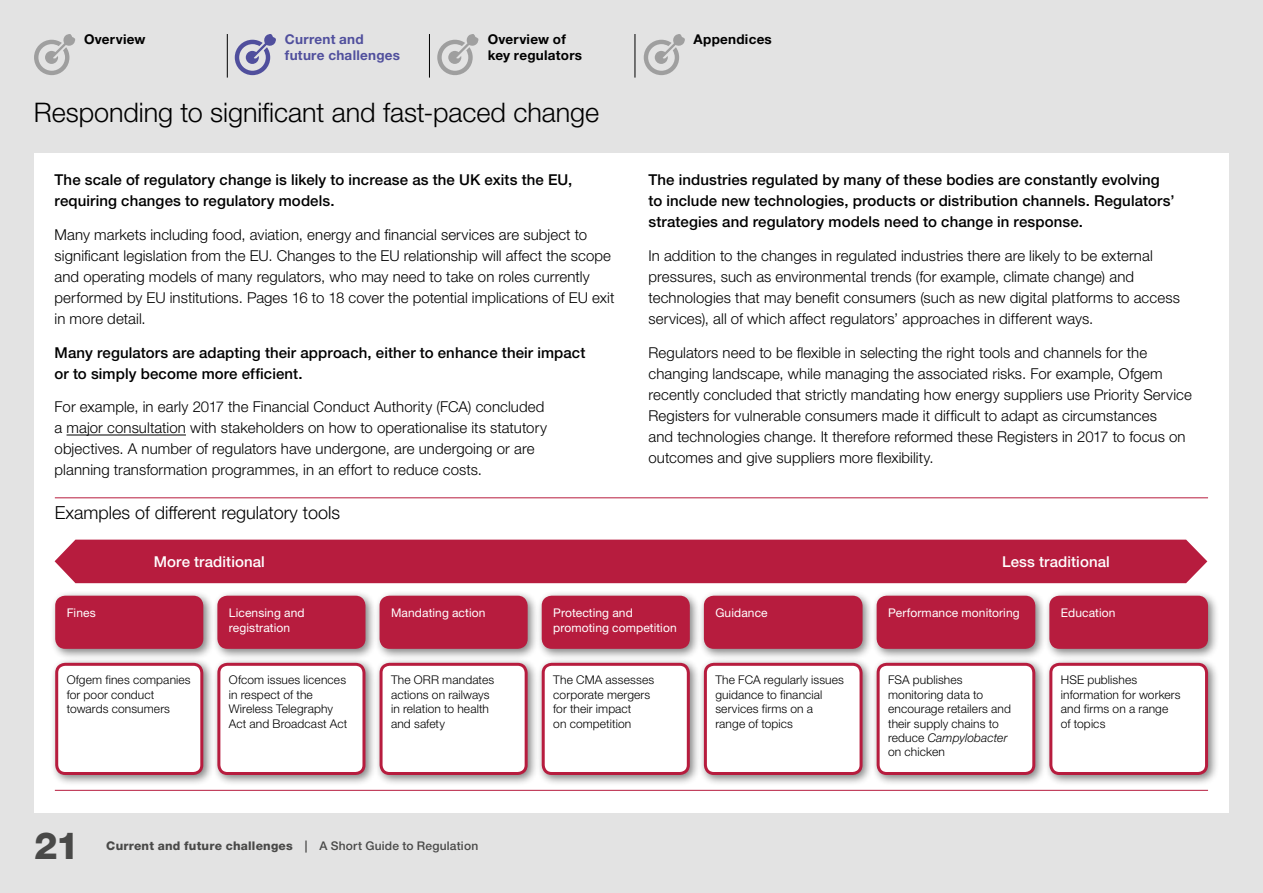
<style>
.page{position:relative;width:1263px;height:893px;background:#e3e3e3}
.page>*{position:absolute;margin:0;border:0;box-sizing:border-box;transform-origin:0 0}
.t1{font:800 37.5px "Helvetica Neue LT Std";color:#494948}
.t2{font:300 27px "Helvetica Neue LT Std";letter-spacing:-.005em;color:#000}
.t3{font:300 18px "Helvetica Neue LT Std";color:#000}
.t4{font:300 15px/21px "Helvetica Neue LT Std";letter-spacing:.005em;color:#000}
.t5{font:500 15px/21px "Helvetica Neue LT Std";letter-spacing:.005em;color:#000}
.t6{font:500 15px "Helvetica Neue LT Std";letter-spacing:.005em;color:#fff}
.t7{font:700 13.5px/16.5px "Helvetica Neue LT Std";letter-spacing:.02em;color:#000}
.t8{font:700 13.5px/16.5px "Helvetica Neue LT Std";letter-spacing:.02em;color:#504f9d}
.t9{font:300 12px/14.4px "Helvetica Neue LT Std";letter-spacing:.01em;color:#000}
.t10{font:12px/14.4px "Helvetica Neue LT Std";letter-spacing:.01em;color:#fff}
.t11{font:800 12px "Helvetica Neue LT Std";letter-spacing:.02em;color:#494948}
.s1{font-style:italic}
.s2{font-weight:500}
</style>
<div class="page">
<hr style="left:227px;top:34px;width:1px;height:44px;background:#000">
<hr style="left:429px;top:34px;width:1px;height:44px;background:#000">
<hr style="left:635px;top:34px;width:1px;height:44px;background:#000">
<svg style="left:235px;top:34px;width:41px;height:41px"></svg>
<svg style="left:437px;top:34px;width:42px;height:41px"></svg>
<svg style="left:644px;top:34px;width:41px;height:41px"></svg>
<svg style="left:34px;top:34px;width:41px;height:41px"></svg>
<div style="left:34px;top:153px;width:1195px;height:659px;background:#fff"></div>
<div style="left:55px;top:540px;width:1152px;height:43px;background:#b71c3e"></div>
<hr style="left:67px;top:435px;width:119px;height:1px;background:#000">
<hr style="left:55px;top:497px;width:1153px;height:1px;background:#b71c3e">
<hr style="left:55px;top:790px;width:1153px;height:1px;background:#b71c3e">
<div style="left:50px;top:590px;width:165px;height:70px;background:#000;opacity:.5"></div>
<div style="left:57px;top:597px;width:145px;height:50px;background:#b71c3e;border-radius:9px"></div>
<div style="left:55px;top:596px;width:148px;height:53px;border:3px solid #b71c3e;border-radius:9px"></div>
<div style="left:50px;top:657px;width:165px;height:129px;background:#000;opacity:.5"></div>
<div style="left:57px;top:664px;width:145px;height:109px;background:#fff;border-radius:9px"></div>
<div style="left:55px;top:663px;width:148px;height:112px;border:3px solid #b71c3e;border-radius:9px"></div>
<div style="left:212px;top:590px;width:165px;height:70px;background:#000;opacity:.5"></div>
<div style="left:219px;top:597px;width:145px;height:50px;background:#b71c3e;border-radius:9px"></div>
<div style="left:217px;top:596px;width:148px;height:53px;border:3px solid #b71c3e;border-radius:9px"></div>
<div style="left:212px;top:657px;width:165px;height:129px;background:#000;opacity:.5"></div>
<div style="left:219px;top:664px;width:145px;height:109px;background:#fff;border-radius:9px"></div>
<div style="left:217px;top:663px;width:148px;height:112px;border:3px solid #b71c3e;border-radius:9px"></div>
<div style="left:536px;top:590px;width:165px;height:70px;background:#000;opacity:.5"></div>
<div style="left:543px;top:597px;width:145px;height:50px;background:#b71c3e;border-radius:9px"></div>
<div style="left:542px;top:596px;width:148px;height:53px;border:3px solid #b71c3e;border-radius:9px"></div>
<div style="left:536px;top:657px;width:165px;height:129px;background:#000;opacity:.5"></div>
<div style="left:543px;top:664px;width:145px;height:109px;background:#fff;border-radius:9px"></div>
<div style="left:542px;top:663px;width:148px;height:112px;border:3px solid #b71c3e;border-radius:9px"></div>
<div style="left:698px;top:590px;width:176px;height:70px;background:#000;opacity:.5"></div>
<div style="left:705px;top:597px;width:156px;height:50px;background:#b71c3e;border-radius:9px"></div>
<div style="left:704px;top:596px;width:158px;height:53px;border:3px solid #b71c3e;border-radius:9px"></div>
<div style="left:698px;top:657px;width:176px;height:129px;background:#000;opacity:.5"></div>
<div style="left:705px;top:664px;width:156px;height:109px;background:#fff;border-radius:9px"></div>
<div style="left:704px;top:663px;width:158px;height:112px;border:3px solid #b71c3e;border-radius:9px"></div>
<div style="left:871px;top:590px;width:175px;height:70px;background:#000;opacity:.5"></div>
<div style="left:878px;top:597px;width:156px;height:50px;background:#b71c3e;border-radius:9px"></div>
<div style="left:877px;top:596px;width:158px;height:53px;border:3px solid #b71c3e;border-radius:9px"></div>
<div style="left:871px;top:657px;width:175px;height:129px;background:#000;opacity:.5"></div>
<div style="left:878px;top:664px;width:156px;height:109px;background:#fff;border-radius:9px"></div>
<div style="left:877px;top:663px;width:158px;height:112px;border:3px solid #b71c3e;border-radius:9px"></div>
<div style="left:1044px;top:590px;width:175px;height:70px;background:#000;opacity:.5"></div>
<div style="left:1051px;top:597px;width:155px;height:50px;background:#b71c3e;border-radius:9px"></div>
<div style="left:1049px;top:596px;width:159px;height:53px;border:3px solid #b71c3e;border-radius:9px"></div>
<div style="left:1044px;top:657px;width:175px;height:129px;background:#000;opacity:.5"></div>
<div style="left:1051px;top:664px;width:155px;height:109px;background:#fff;border-radius:9px"></div>
<div style="left:1049px;top:663px;width:159px;height:112px;border:3px solid #b71c3e;border-radius:9px"></div>
<div style="left:374px;top:590px;width:165px;height:70px;background:#000;opacity:.5"></div>
<div style="left:381px;top:597px;width:145px;height:50px;background:#b71c3e;border-radius:9px"></div>
<div style="left:380px;top:596px;width:148px;height:53px;border:3px solid #b71c3e;border-radius:9px"></div>
<div style="left:374px;top:657px;width:165px;height:129px;background:#000;opacity:.5"></div>
<div style="left:381px;top:664px;width:145px;height:109px;background:#fff;border-radius:9px"></div>
<div style="left:380px;top:663px;width:148px;height:112px;border:3px solid #b71c3e;border-radius:9px"></div>
<p class="t7" style="left:84px;top:30px;width:63px">Overview</p>
<p class="t7" style="left:693px;top:30px;width:80px">Appendices</p>
<p class="t8" style="left:285px;top:30px;width:117px">Current and future challenges</p>
<p class="t7" style="left:488px;top:30px;width:96px">Overview of key regulators</p>
<h2 class="t2" style="left:34px;top:96px;width:567px">Responding to significant and fast-paced change</h2>
<p class="t5" style="left:55px;top:169px;width:519px">The scale of regulatory change is likely to increase as the UK exits the EU, requiring changes to regulatory models.</p>
<p class="t4" style="left:55px;top:224px;width:561px">Many markets including food, aviation, energy and financial services are subject to significant legislation from the EU. Changes to the EU relationship will affect the scope and operating models of many regulators, who may need to take on roles currently performed by EU institutions. Pages 16 to 18 cover the potential implications of EU exit in more detail.</p>
<p class="t5" style="left:55px;top:342px;width:532px">Many regulators are adapting their approach, either to enhance their impact or to simply become more efficient.</p>
<p class="t4" style="left:55px;top:396px;width:494px">For example, in early 2017 the Financial Conduct Authority (FCA) concluded a major consultation with stakeholders on how to operationalise its statutory objectives. A number of regulators have undergone, are undergoing or are planning transformation programmes, in an effort to reduce costs.</p>
<p class="t5" style="left:648px;top:169px;width:527px">The industries regulated by many of these bodies are constantly evolving to include new technologies, products or distribution channels. Regulators’ strategies and regulatory models need to change in response.</p>
<p class="t4" style="left:648px;top:245px;width:533px">In addition to the changes in regulated industries there are likely to be external pressures, such as environmental trends (for example, climate change) and technologies that may benefit consumers (such as new digital platforms to access services), all of which affect regulators’ approaches in different ways.</p>
<p class="t4" style="left:648px;top:342px;width:545px">Regulators need to be flexible in selecting the right tools and channels for the changing landscape, while managing the associated risks. For example, Ofgem recently concluded that strictly mandating how energy suppliers use Priority Service Registers for vulnerable consumers made it difficult to adapt as circumstances<br>and technologies change. It therefore reformed these Registers in 2017 to focus on outcomes and give suppliers more flexibility.</p>
<p class="t3" style="left:55px;top:502px;width:287px">Examples of different regulatory tools</p>
<p class="t6" style="left:154px;top:552px;width:113px">More traditional</p>
<p class="t6" style="left:1002px;top:552px;width:109px">Less traditional</p>
<p class="t10" style="left:67px;top:606px;width:31px">Fines</p>
<p class="t10" style="left:229px;top:606px;width:77px">Licensing and registration</p>
<p class="t10" style="left:391px;top:606px;width:96px">Mandating action</p>
<p class="t10" style="left:553px;top:606px;width:125px">Protecting and promoting competition</p>
<p class="t10" style="left:715px;top:606px;width:54px">Guidance</p>
<p class="t10" style="left:888px;top:606px;width:133px">Performance monitoring</p>
<p class="t10" style="left:1061px;top:606px;width:56px">Education</p>
<p class="t9" style="left:67px;top:673px;width:126px">Ofgem fines companies for poor conduct towards consumers</p>
<p class="t9" style="left:229px;top:673px;width:120px">Ofcom issues licences in respect of the<br>Wireless Telegraphy<br>Act and Broadcast Act</p>
<p class="t9" style="left:391px;top:673px;width:105px">The ORR mandates actions on railways in relation to health and safety</p>
<p class="t9" style="left:553px;top:673px;width:102px">The CMA assesses corporate mergers for their impact<br>on competition</p>
<p class="t9" style="left:715px;top:673px;width:130px">The FCA regularly issues guidance to financial services firms on a range of topics</p>
<p class="t9" style="left:888px;top:673px;width:124px">FSA publishes monitoring data to encourage retailers and their supply chains to reduce <span class="s1">Campylobacter </span>on chicken</p>
<p class="t9" style="left:1061px;top:673px;width:121px">HSE publishes information for workers and firms on a range of topics</p>
<h1 class="t1" style="left:34px;top:823px;width:47px">21</h1>
<p class="t11" style="left:106px;top:838px;width:373px">Current and future challenges <span class="s2">| A Short Guide to Regulation</span></p>
</div>
